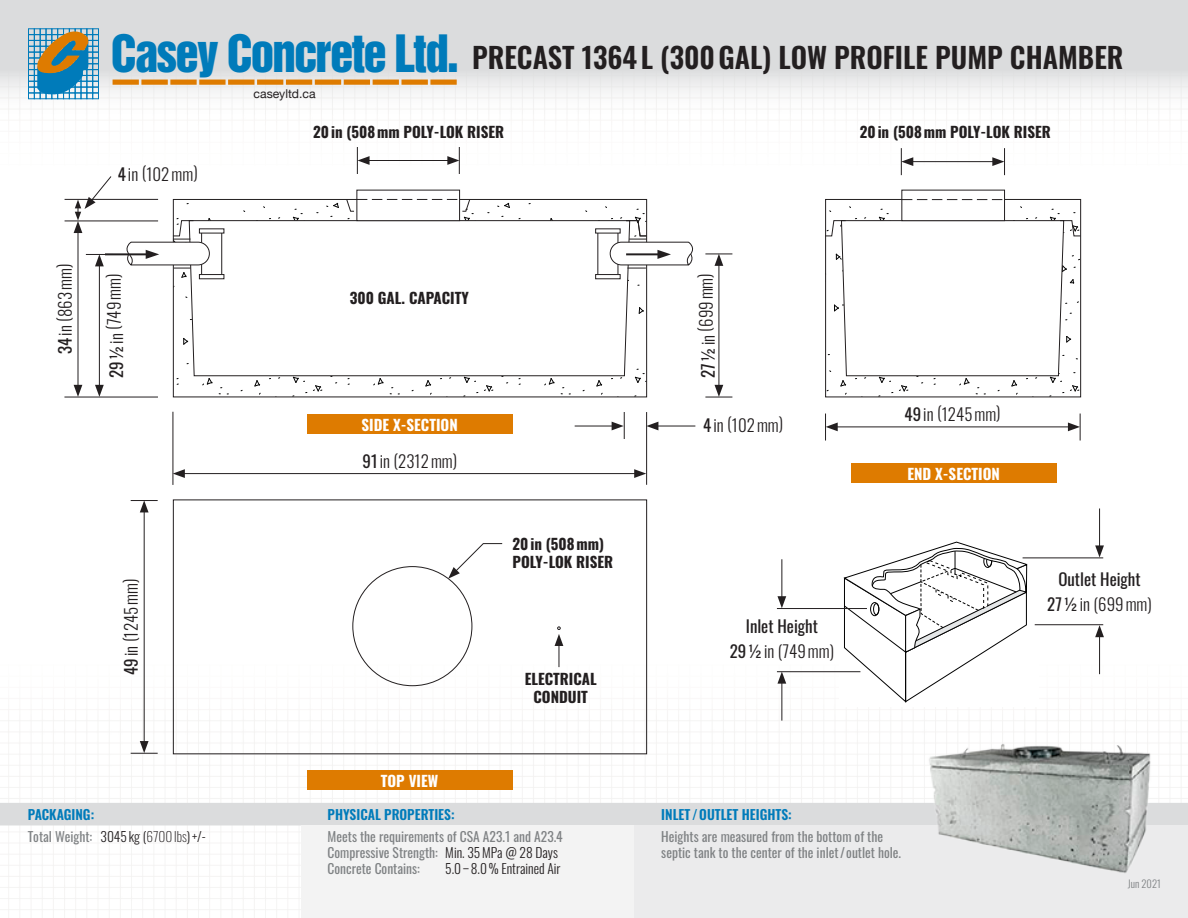
<style>
.page{position:relative;width:1188px;height:918px;background:#fff}
.page>*{position:absolute;margin:0;border:0;box-sizing:border-box;transform-origin:0 0}
.t1{font:47.1px "Helvetica Inserat";letter-spacing:-.04em;color:#007bba}
.t2{font:600 28.5px "Oswald";color:#231f20}
.t3{font:300 16.8px "Oswald";color:#231f20}
.t4{font:16.8px/24.8px "Oswald";color:#231f20;text-align:center}
.t5{font:700 15px/18px "Oswald";color:#231f20}
.t6{font:700 15px "Oswald";color:#fff}
.t7{font:13.5px/16.2px "Oswald";color:#7f8284}
.t8{font:600 13.5px "Oswald";color:#007bba}
.t9{font:300 13.5px "Oswald";color:#231f20}
.t10{font:12.15px "Helvetica Neue";color:#231f20}
.t11{font:300 10.5px "Oswald";color:#7f8284}
.s1{font-weight:400}
.s2{font-family:"Acumin Pro Cond";font-weight:500;font-size:20.25px}
.s3{font-weight:300}
.s4{font-weight:300;color:#231f20}
.s5{font-weight:200;color:#231f20}
</style>
<div class="page">
<img style="left:0;top:117px;width:1188px;height:801px">
<div style="left:0;top:0;width:1188px;height:117px;background:linear-gradient(to bottom,#d1d2d4,#f7f7f7)"></div>
<div style="left:28px;top:28px;width:7px;height:7px;border:1px solid #007bba"></div>
<div style="left:28px;top:34px;width:7px;height:7px;border:1px solid #007bba"></div>
<div style="left:28px;top:40px;width:7px;height:7px;border:1px solid #007bba"></div>
<div style="left:28px;top:46px;width:7px;height:6px;border:1px solid #007bba"></div>
<div style="left:28px;top:52px;width:7px;height:6px;border:1px solid #007bba"></div>
<div style="left:28px;top:58px;width:7px;height:6px;border:1px solid #007bba"></div>
<div style="left:28px;top:63px;width:7px;height:7px;border:1px solid #007bba"></div>
<div style="left:28px;top:69px;width:7px;height:7px;border:1px solid #007bba"></div>
<div style="left:28px;top:75px;width:7px;height:7px;border:1px solid #007bba"></div>
<div style="left:28px;top:81px;width:7px;height:6px;border:1px solid #007bba"></div>
<div style="left:28px;top:87px;width:7px;height:6px;border:1px solid #007bba"></div>
<div style="left:28px;top:93px;width:7px;height:6px;border:1px solid #007bba"></div>
<div style="left:92px;top:28px;width:7px;height:7px;border:1px solid #007bba"></div>
<div style="left:92px;top:34px;width:7px;height:7px;border:1px solid #007bba"></div>
<div style="left:92px;top:40px;width:7px;height:7px;border:1px solid #007bba"></div>
<div style="left:92px;top:46px;width:7px;height:6px;border:1px solid #007bba"></div>
<div style="left:92px;top:52px;width:7px;height:6px;border:1px solid #007bba"></div>
<div style="left:92px;top:58px;width:7px;height:6px;border:1px solid #007bba"></div>
<div style="left:92px;top:63px;width:7px;height:7px;border:1px solid #007bba"></div>
<div style="left:92px;top:69px;width:7px;height:7px;border:1px solid #007bba"></div>
<div style="left:92px;top:75px;width:7px;height:7px;border:1px solid #007bba"></div>
<div style="left:92px;top:81px;width:7px;height:6px;border:1px solid #007bba"></div>
<div style="left:92px;top:87px;width:7px;height:6px;border:1px solid #007bba"></div>
<div style="left:92px;top:93px;width:7px;height:6px;border:1px solid #007bba"></div>
<svg style="left:34px;top:28px;width:59px;height:71px;background:#6d9496"></svg>
<svg style="left:113px;top:80px;width:344px;height:5px;background:#df891f"></svg>
<div style="left:0;top:803px;width:1188px;height:22px;background:#dbdcdd"></div>
<div style="left:301px;top:825px;width:333px;height:93px;background:#f3f3f3"></div>
<div style="left:634px;top:825px;width:554px;height:93px;background:#ebebec"></div>
<div style="left:839px;top:530px;width:200px;height:176px;background:#fff"></div>
<svg style="left:844px;top:541px;width:185px;height:162px"></svg>
<div style="left:870px;top:602px;width:9px;height:14px;border:1px solid #000;border-radius:50%"></div>
<div style="left:873px;top:603px;width:6px;height:12px;border:1px solid #000;border-radius:50%"></div>
<img style="left:920px;top:716px;width:248px;height:157px">
<svg style="left:173px;top:199px;width:474px;height:198px"></svg>
<svg style="left:610px;top:220px;width:86px;height:49px"></svg>
<hr style="left:596px;top:275px;width:24px;height:4px;background:#fff">
<div style="left:595px;top:274px;width:25px;height:5px;border:1px solid #231f20"></div>
<div style="left:201px;top:232px;width:21px;height:43px;border:1px solid #231f20"></div>
<hr style="left:199px;top:275px;width:25px;height:4px;background:#fff">
<div style="left:199px;top:274px;width:25px;height:5px;border:1px solid #231f20"></div>
<div style="left:357px;top:190px;width:103px;height:31px;background:#fff"></div>
<div style="left:357px;top:190px;width:103px;height:31px;border:1px solid #231f20"></div>
<svg style="left:346px;top:199px;width:124px;height:13px"></svg>
<div style="left:173px;top:500px;width:474px;height:254px;border:1px solid #231f20"></div>
<svg style="left:825px;top:199px;width:256px;height:198px"></svg>
<svg style="left:825px;top:220px;width:21px;height:16px"></svg>
<svg style="left:1060px;top:220px;width:21px;height:16px"></svg>
<div style="left:902px;top:190px;width:103px;height:31px;background:#fff"></div>
<div style="left:902px;top:190px;width:103px;height:31px;border:1px solid #231f20"></div>
<svg style="left:902px;top:199px;width:103px;height:1px"></svg>
<div style="left:307px;top:415px;width:205px;height:19px;background:#de7b00"></div>
<div style="left:851px;top:464px;width:205px;height:19px;background:#de7b00"></div>
<div style="left:307px;top:771px;width:205px;height:19px;background:#de7b00"></div>
<hr style="left:65px;top:221px;width:93px;height:1px;background:#231f20">
<hr style="left:65px;top:199px;width:93px;height:1px;background:#231f20">
<hr style="left:719px;top:264px;width:1px;height:123px;background:#231f20">
<svg style="left:705px;top:254px;width:27px;height:12px"></svg>
<hr style="left:911px;top:161px;width:84px;height:1px;background:#231f20">
<svg style="left:992px;top:148px;width:13px;height:27px"></svg>
<hr style="left:835px;top:427px;width:235px;height:1px;background:#231f20">
<svg style="left:1068px;top:414px;width:13px;height:27px"></svg>
<hr style="left:144px;top:510px;width:1px;height:233px;background:#231f20">
<svg style="left:131px;top:500px;width:27px;height:12px"></svg>
<hr style="left:99px;top:264px;width:1px;height:123px;background:#231f20">
<svg style="left:95px;top:385px;width:9px;height:12px"></svg>
<hr style="left:78px;top:231px;width:1px;height:156px;background:#231f20">
<svg style="left:74px;top:385px;width:8px;height:12px"></svg>
<hr style="left:656px;top:426px;width:39px;height:1px;background:#231f20">
<svg style="left:647px;top:422px;width:11px;height:8px"></svg>
<hr style="left:782px;top:559px;width:1px;height:39px;background:#231f20">
<svg style="left:777px;top:596px;width:9px;height:12px"></svg>
<hr style="left:1099px;top:509px;width:1px;height:39px;background:#231f20">
<svg style="left:1095px;top:545px;width:9px;height:13px"></svg>
<hr style="left:782px;top:681px;width:1px;height:40px;background:#231f20">
<svg style="left:777px;top:672px;width:9px;height:12px"></svg>
<hr style="left:1099px;top:635px;width:1px;height:39px;background:#231f20">
<svg style="left:1095px;top:625px;width:9px;height:12px"></svg>
<hr style="left:777px;top:608px;width:90px;height:1px;background:#231f20">
<hr style="left:1023px;top:558px;width:80px;height:1px;background:#231f20">
<hr style="left:777px;top:671px;width:83px;height:1px;background:#231f20">
<hr style="left:1035px;top:624px;width:68px;height:1px;background:#231f20">
<svg style="left:448px;top:543px;width:54px;height:36px"></svg>
<hr style="left:646px;top:412px;width:1px;height:73px;background:#231f20">
<hr style="left:173px;top:412px;width:1px;height:73px;background:#231f20">
<hr style="left:575px;top:426px;width:39px;height:1px;background:#231f20">
<svg style="left:612px;top:412px;width:13px;height:27px"></svg>
<hr style="left:183px;top:473px;width:453px;height:1px;background:#231f20">
<svg style="left:634px;top:469px;width:12px;height:9px"></svg>
<svg style="left:173px;top:469px;width:12px;height:9px"></svg>
<svg style="left:74px;top:176px;width:136px;height:93px"></svg>
<hr style="left:367px;top:160px;width:83px;height:1px;background:#231f20">
<svg style="left:447px;top:147px;width:13px;height:27px"></svg>
<svg style="left:705px;top:385px;width:27px;height:13px"></svg>
<svg style="left:901px;top:148px;width:12px;height:27px"></svg>
<svg style="left:825px;top:414px;width:13px;height:27px"></svg>
<svg style="left:131px;top:741px;width:27px;height:13px"></svg>
<hr style="left:64px;top:397px;width:94px;height:1px;background:#231f20">
<svg style="left:357px;top:147px;width:13px;height:27px"></svg>
<svg style="left:555px;top:627px;width:8px;height:40px"></svg>
<h1 class="t1" style="left:111px;top:25px;width:350px">Casey Concrete Ltd.</h1>
<p class="t10" style="left:254px;top:86px;width:64px">caseyltd.ca</p>
<h2 class="t2" style="left:472px;top:42px;width:653px">PRECAST 1364L (300GAL) LOW PROFILE PUMP CHAMBER</h2>
<p class="t3" style="left:118px;top:159px;width:82px"><span class="s1">4</span> in (102mm)</p>
<p class="t3" style="left:50px;top:354px;width:91px;rotate:-90deg"><span class="s1">34</span> in (863mm)</p>
<p class="t3" style="left:99px;top:378px;width:106px;rotate:-90deg"><span class="s1">29</span><span class="s2">½</span>in (749mm)</p>
<p class="t3" style="left:116px;top:675px;width:98px;rotate:-90deg"><span class="s1">49</span>in (1245mm)</p>
<p class="t5" style="left:313px;top:124px;width:192px">20in (508mm POLY-LOK RISER</p>
<p class="t5" style="left:860px;top:124px;width:192px">20in (508mm POLY-LOK RISER</p>
<p class="t5" style="left:350px;top:290px;width:120px">300 GAL. CAPACITY</p>
<p class="t6" style="left:361px;top:417px;width:98px">SIDE X-SECTION</p>
<p class="t3" style="left:363px;top:447px;width:96px"><span class="s1">91</span>in (2312mm)</p>
<p class="t6" style="left:381px;top:773px;width:59px">TOP VIEW</p>
<p class="t5" style="left:513px;top:536px;width:102px">20in (508mm)<br>POLY-LOK RISER</p>
<p class="t5" style="left:525px;top:671px;width:74px;text-align:center">ELECTRICAL<br>CONDUIT</p>
<p class="t3" style="left:691px;top:378px;width:106px;rotate:-90deg"><span class="s1">27</span><span class="s2">½</span>in (699mm)</p>
<p class="t3" style="left:703px;top:410px;width:82px"><span class="s1">4</span> in (102mm)</p>
<p class="t4" style="left:730px;top:612px;width:106px">Inlet Height<br>29<span class="s2">½</span><span class="s3">in (749mm)</span></p>
<p class="t3" style="left:905px;top:399px;width:98px"><span class="s1">49</span>in (1245mm)</p>
<p class="t6" style="left:907px;top:466px;width:94px">END X-SECTION</p>
<p class="t4" style="left:1047px;top:565px;width:106px">Outlet Height<br>27<span class="s2">½</span><span class="s3">in (699mm)</span></p>
<p class="t8" style="left:28px;top:807px;width:68px">PACKAGING:</p>
<p class="t8" style="left:328px;top:807px;width:128px">PHYSICAL PROPERTIES:</p>
<p class="t8" style="left:661px;top:807px;width:132px">INLET /OUTLET HEIGHTS:</p>
<p class="t7" style="left:28px;top:827px;width:179px">Total Weight: <span class="s4">3045 kg (</span><span class="s5">6700lbs</span><span class="s4">)+/-</span></p>
<p class="t7" style="left:328px;top:827px;width:237px">Meets the requirements of CSA A23.1 and A23.4<br>Compressive Strength: <span class="s4">Min. 35MPa @ 28 Days<br></span>Concrete Contains:</p>
<p class="t7" style="left:661px;top:827px;width:241px">Heights are measured from the bottom of the septic tank to the center of the inlet/outlet hole.</p>
<p class="t9" style="left:445px;top:857px;width:117px">5.0– 8.0% Entrained Air</p>
<p class="t11" style="left:1128px;top:875px;width:35px">Jun 2021</p>
</div>
